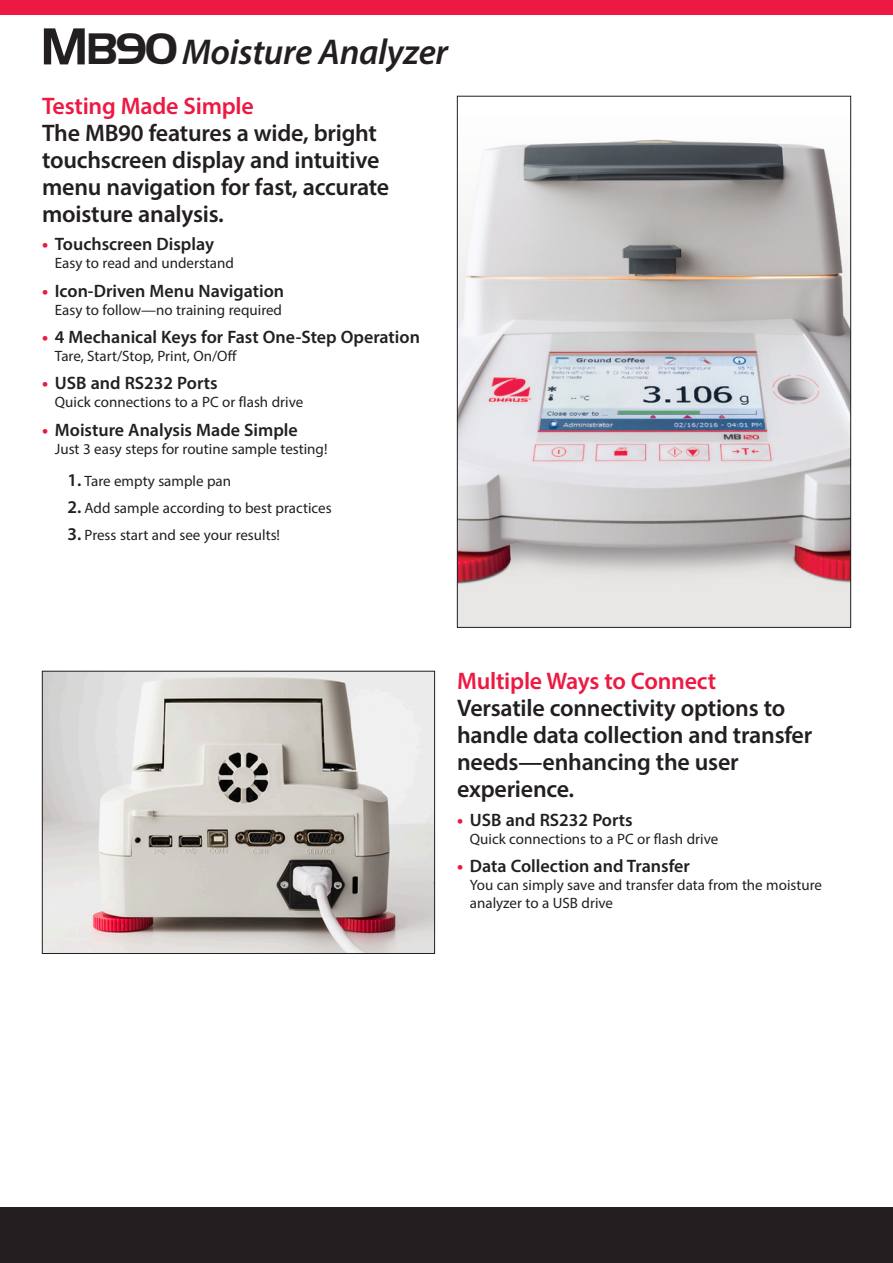
<style>
.page{position:relative;width:893px;height:1263px;background:#fff}
.page>*{position:absolute;margin:0;border:0;box-sizing:border-box;transform-origin:0 0}
.Back_Product_Name{font:italic 600 36px "Myriad Pro";letter-spacing:-.01em;color:#231f20}
.Interior_Paragraph_H{font:600 24px/27px "Myriad Pro";letter-spacing:-.01em;color:#231f20}
.Interior_Paragraph_H-2{font:600 24px "Myriad Pro";letter-spacing:-.01em;color:#ed1943}
.t1{font:600 18px "Myriad Pro";color:#231f20}
.t2{font:15px/18px "Myriad Pro";color:#231f20}
.s1{font-family:"Handel Got D";font-weight:700;font-style:normal;font-size:54px}
.s2{font-family:"Handel Got D";font-weight:700;font-style:normal;font-size:45.9px}
.s3{font-weight:700;color:#ed1943}
.s4{font-weight:600;font-size:18px}
</style>
<div class="page">
<div style="left:0;top:0;width:893px;height:15px;background:#ed1943"></div>
<div style="left:0;top:1208px;width:893px;height:55px;background:#231f20"></div>
<img style="left:459px;top:139px;width:390px;height:487px">
<img style="left:44px;top:673px;width:389px;height:279px">
<div style="left:42px;top:671px;width:393px;height:283px;border:1px solid #231f20"></div>
<p class="Back_Product_Name" style="left:40px;top:29px;width:409px"><span class="s1">M</span><span class="s2">B90</span> Moisture Analyzer</p>
<p class="Interior_Paragraph_H-2" style="left:42px;top:91px;width:213px">Testing Made Simple</p>
<p class="Interior_Paragraph_H" style="left:42px;top:119px;width:349px">The MB90 features a wide, bright touchscreen display and intuitive menu navigation for fast, accurate moisture analysis.</p>
<p class="t1" style="left:42px;top:233px;width:173px"><span class="s3">•</span> Touchscreen Display</p>
<p class="t2" style="left:55px;top:254px;width:181px">Easy to read and understand</p>
<p class="t1" style="left:42px;top:279px;width:244px"><span class="s3">•</span> Icon-Driven Menu Navigation</p>
<p class="t2" style="left:55px;top:300px;width:229px">Easy to follow—no training required</p>
<p class="t1" style="left:42px;top:325px;width:379px"><span class="s3">•</span> 4 Mechanical Keys for Fast One-Step Operation</p>
<p class="t2" style="left:55px;top:347px;width:183px">Tare, Start/Stop, Print, On/Off</p>
<p class="t1" style="left:42px;top:372px;width:177px"><span class="s3">•</span> USB and RS232 Ports</p>
<p class="t2" style="left:55px;top:393px;width:250px">Quick connections to a PC or flash drive</p>
<p class="t1" style="left:42px;top:418px;width:257px"><span class="s3">•</span> Moisture Analysis Made Simple</p>
<p class="t2" style="left:55px;top:439px;width:274px">Just 3 easy steps for routine sample testing!</p>
<p class="t2" style="left:68px;top:472px;width:165px"><span class="s4">1.</span> Tare empty sample pan</p>
<p class="t2" style="left:68px;top:499px;width:265px"><span class="s4">2.</span> Add sample according to best practices</p>
<p class="t2" style="left:68px;top:526px;width:214px"><span class="s4">3.</span> Press start and see your results!</p>
<p class="Interior_Paragraph_H-2" style="left:457px;top:666px;width:260px">Multiple Ways to Connect</p>
<p class="Interior_Paragraph_H" style="left:457px;top:694px;width:357px">Versatile connectivity options to handle data collection and transfer needs—enhancing the user experience.</p>
<p class="t1" style="left:457px;top:808px;width:177px"><span class="s3">•</span> USB and RS232 Ports</p>
<p class="t2" style="left:470px;top:829px;width:250px">Quick connections to a PC or flash drive</p>
<p class="t1" style="left:457px;top:854px;width:234px"><span class="s3">•</span> Data Collection and Transfer</p>
<p class="t2" style="left:470px;top:875px;width:354px">You can simply save and transfer data from the moisture analyzer to a USB drive</p>
</div>
